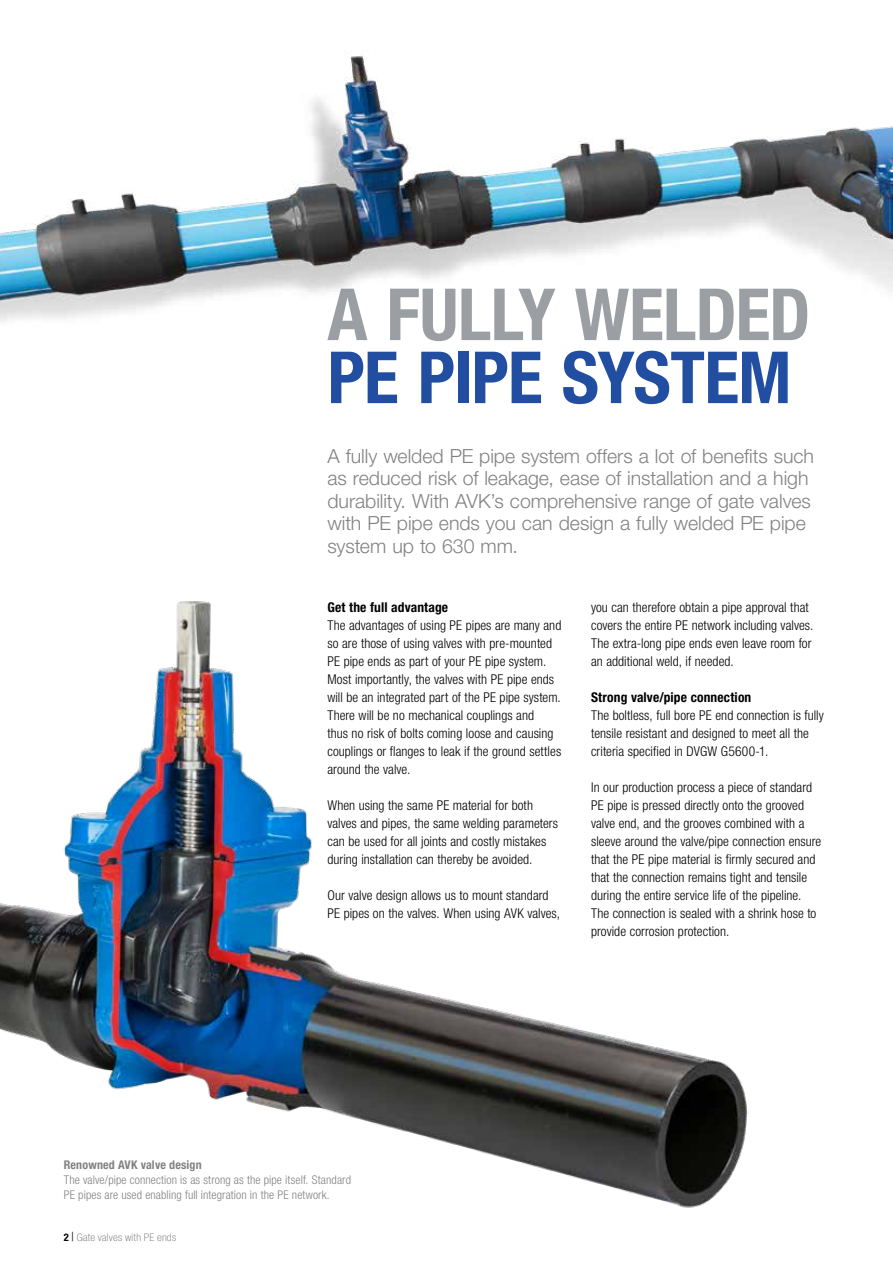
<style>
.page{position:relative;width:893px;height:1263px;background:#fff}
.page>*{position:absolute;margin:0;border:0;box-sizing:border-box;transform-origin:0 0}
.t1{font:700 condensed 72px "Helvetica Neue LT Pro";letter-spacing:-.01em;color:#9b9fa3}
.t2{font:700 condensed 72px "Helvetica Neue LT Pro";letter-spacing:-.015em;color:#214ea1}
.t3{font:300 19.5px/22.5px "Helvetica Neue LT Pro";color:#818281}
.t4{font:300 condensed 13.5px/18px "Helvetica Neue LT Pro";letter-spacing:.005em;color:#000}
.t5{font:700 condensed 13.5px "Helvetica Neue LT Pro";letter-spacing:.01em;color:#000}
.t6{font:300 condensed 12px/15px "Helvetica Neue LT Pro";letter-spacing:.01em;color:#818281}
.t7{font:700 condensed 12px "Helvetica Neue LT Pro";letter-spacing:.015em;color:#818281}
.t8{font:100 condensed 10.5px "Helvetica Neue LT Pro";letter-spacing:.025em;color:#686867;scale:1.1 1}
.s1{font-weight:700;color:#000}
.s2{font-family:"Times New Roman";font-weight:700;font-stretch:normal;color:#000}
</style>
<div class="page">
<img style="left:0;top:766px;width:748px;height:442px">
<img style="left:0;top:50px;width:893px;height:716px">
<h1 class="t1" style="left:327px;top:271px;width:485px">A FULLY WELDED</h1>
<h1 class="t2" style="left:327px;top:334px;width:466px">PE PIPE SYSTEM</h1>
<p class="t3" style="left:327px;top:444px;width:488px">A fully welded PE pipe system offers a lot of benefits such as reduced risk of leakage, ease of installation and a high durability. With AVK’s comprehensive range of gate valves with PE pipe ends you can design a fully welded PE pipe system up to 630 mm.</p>
<p class="t5" style="left:327px;top:599px;width:122px">Get the full advantage</p>
<p class="t4" style="left:327px;top:616px;width:235px">The advantages of using PE pipes are many and so are those of using valves with pre-mounted PE pipe ends as part of your PE pipe system.<br>Most importantly, the valves with PE pipe ends will be an integrated part of the PE pipe system.<br>There will be no mechanical couplings and<br>thus no risk of bolts coming loose and causing couplings or flanges to leak if the ground settles around the valve.</p>
<p class="t4" style="left:327px;top:796px;width:232px">When using the same PE material for both valves and pipes, the same welding parameters can be used for all joints and costly mistakes during installation can thereby be avoided.</p>
<p class="t4" style="left:327px;top:886px;width:234px">Our valve design allows us to mount standard<br>PE pipes on the valves. When using AVK valves,</p>
<p class="t4" style="left:591px;top:598px;width:224px">you can therefore obtain a pipe approval that covers the entire PE network including valves.<br>The extra-long pipe ends even leave room for an additional weld, if needed.</p>
<p class="t5" style="left:591px;top:689px;width:162px">Strong valve/pipe connection</p>
<p class="t4" style="left:591px;top:706px;width:234px">The boltless, full bore PE end connection is fully tensile resistant and designed to meet all the criteria specified in DVGW G5600-1.</p>
<p class="t4" style="left:591px;top:778px;width:232px">In our production process a piece of standard PE pipe is pressed directly onto the grooved valve end, and the grooves combined with a sleeve around the valve/pipe connection ensure that the PE pipe material is firmly secured and that the connection remains tight and tensile during the entire service life of the pipeline.<br>The connection is sealed with a shrink hose to provide corrosion protection.</p>
<p class="t7" style="left:64px;top:1158px;width:139px">Renowned AVK valve design</p>
<p class="t6" style="left:64px;top:1172px;width:289px">The valve/pipe connection is as strong as the pipe itself. Standard<br>PE pipes are used enabling full integration in the PE network.</p>
<p class="t8" style="left:64px;top:1231px;width:104px"><span class="s1">2</span> <span class="s2">|</span> Gate valves with PE ends</p>
</div>
